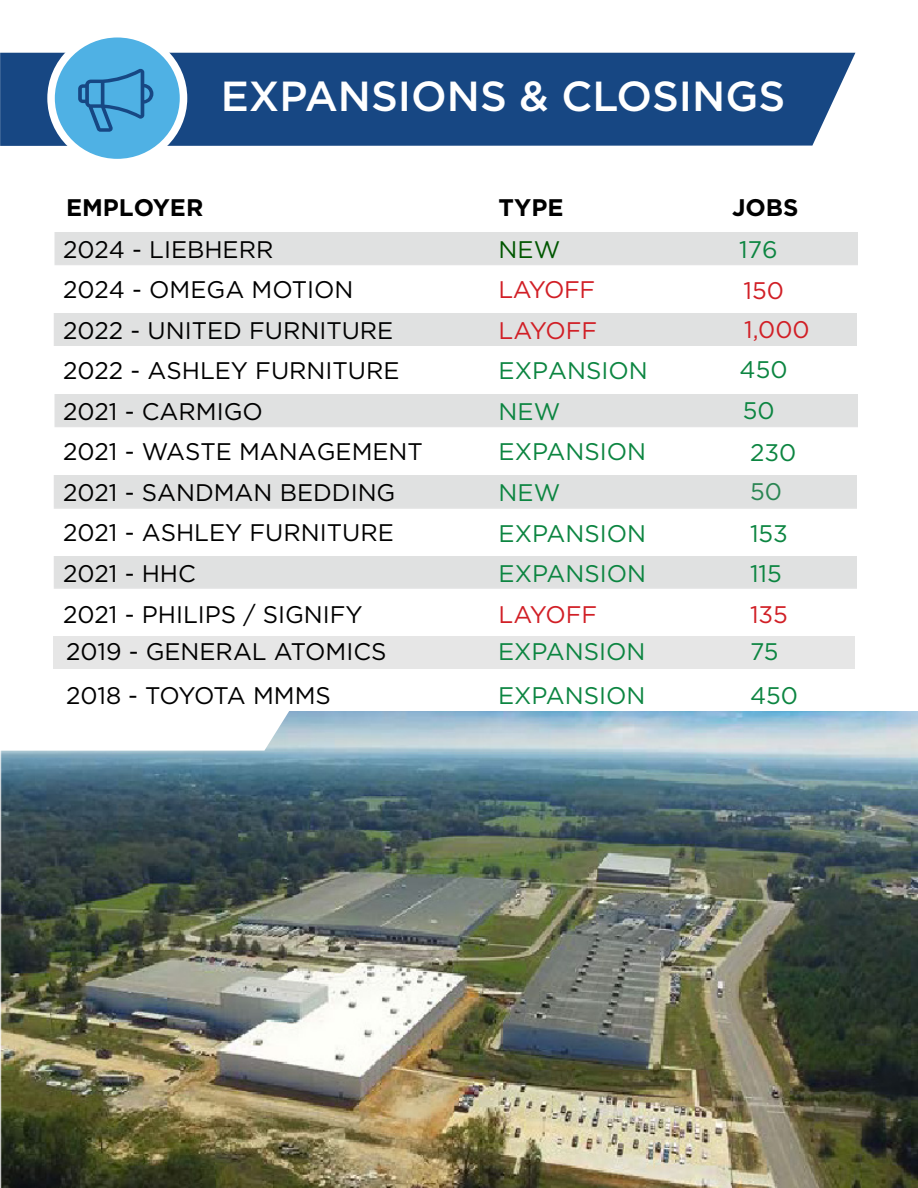
<style>
.page{position:relative;width:918px;height:1188px;background:#fff}
.page>*{position:absolute;margin:0;border:0;box-sizing:border-box;transform-origin:0 0}
.t1{font:500 42px "Gotham";color:#fff}
.t2{font:24px/40.5px "Gotham";color:#000}
.t3{font:24px/40.5px "Gotham";color:#0c8541}
.t4{font:24px/39.3px "Gotham";color:#d11f26}
.t5{font:700 24px "Gotham";color:#000}
.t6{font:24px/40.5px "Gotham";letter-spacing:-.02em;color:#d11f26}
.t7{font:24px "Gotham";color:#005600}
</style>
<div class="page">
<div style="left:53px;top:636px;width:802px;height:32px;background:#e6e6e6"></div>
<img style="left:1px;top:712px;width:917px;height:476px">
<svg style="left:1px;top:711px;width:291px;height:40px"></svg>
<div style="left:0;top:53px;width:855px;height:93px;background:#174783"></div>
<div style="left:51px;top:34px;width:133px;height:129px;background:#4fb1e4;border-radius:50%"></div>
<div style="left:47px;top:30px;width:140px;height:136px;border:8px solid #fff;border-radius:50%"></div>
<svg style="left:78px;top:69px;width:75px;height:63px"></svg>
<h1 class="t1" style="left:221px;top:69px;width:566px">EXPANSIONS &amp; CLOSINGS</h1>
<p class="t5" style="left:66px;top:192px;width:139px">EMPLOYER</p>
<p class="t2" style="left:63px;top:228px;width:361px">2024 - LIEBHERR<br>2024 - OMEGA MOTION<br>2022 - UNITED FURNITURE<br>2022 - ASHLEY FURNITURE<br>2021 - CARMIGO<br>2021 - WASTE MANAGEMENT<br>2021 - SANDMAN BEDDING<br>2021 - ASHLEY FURNITURE<br>2021 - HHC<br>2021 - PHILIPS / SIGNIFY</p>
<p class="t5" style="left:499px;top:192px;width:66px">TYPE</p>
<p class="t7" style="left:499px;top:234px;width:63px">NEW</p>
<p class="t6" style="left:499px;top:269px;width:100px">LAYOFF<br>LAYOFF</p>
<p class="t3" style="left:499px;top:350px;width:151px">EXPANSION<br>NEW<br>EXPANSION<br>NEW<br>EXPANSION<br>EXPANSION</p>
<p class="t4" style="left:499px;top:594px;width:100px">LAYOFF</p>
<p class="t5" style="left:732px;top:192px;width:68px">JOBS</p>
<p class="t3" style="left:739px;top:229px;width:40px">176</p>
<p class="t4" style="left:743px;top:270px;width:68px">150<br>1,000</p>
<p class="t3" style="left:740px;top:349px;width:49px">450</p>
<p class="t3" style="left:743px;top:389px;width:33px">50</p>
<p class="t3" style="left:750px;top:432px;width:48px">230</p>
<p class="t3" style="left:750px;top:471px;width:33px">50</p>
<p class="t3" style="left:750px;top:512px;width:39px">153</p>
<p class="t3" style="left:750px;top:553px;width:33px">115</p>
<p class="t4" style="left:750px;top:594px;width:39px">135</p>
<p class="t2" style="left:66px;top:631px;width:322px">2019 - GENERAL ATOMICS</p>
<p class="t3" style="left:498px;top:631px;width:149px">EXPANSION</p>
<p class="t3" style="left:750px;top:631px;width:30px">75</p>
<p class="t2" style="left:66px;top:674px;width:266px">2018 - TOYOTA MMMS</p>
<p class="t3" style="left:498px;top:674px;width:149px">EXPANSION</p>
<p class="t3" style="left:750px;top:674px;width:49px">450</p>
</div>
